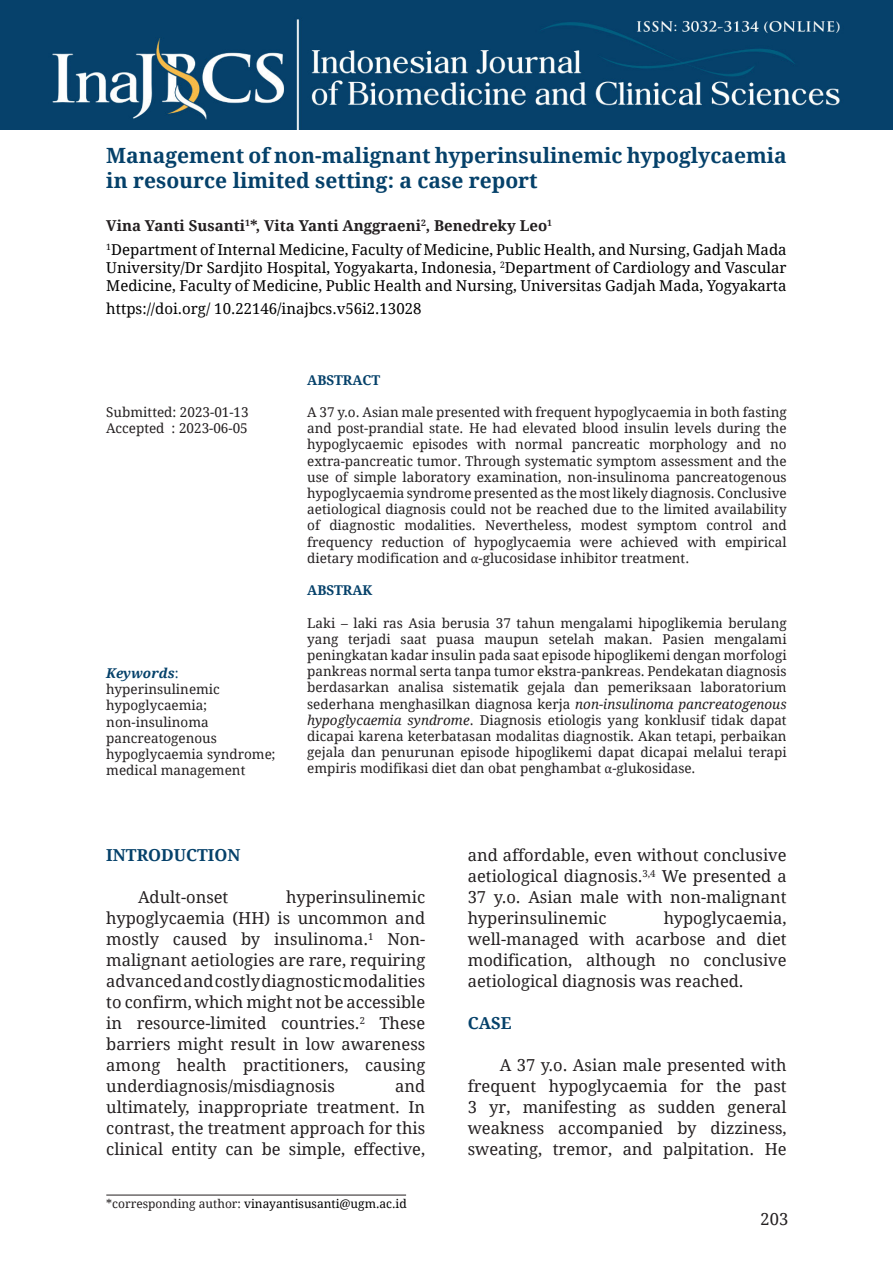
<style>
.page{position:relative;width:893px;height:1263px;background:#fff}
.page>*{position:absolute;margin:0;border:0;box-sizing:border-box;transform-origin:0 0}
.t1{font:700 21px/25.2px "Droid Serif";color:#05416a}
.t2{font:16.5px/21px "Droid Serif";color:#231f20;text-align:justify}
.t3{font:700 16.5px "Droid Serif";color:#05416a}
.t4{font:15px/18px "Droid Serif";color:#000;text-align:justify}
.t5{font:700 15px "Droid Serif";color:#231f20}
.t6{font:13.5px/16.2px "Droid Serif";color:#231f20}
.t7{font:700 13.5px "Droid Serif";color:#05416a}
.t8{font:italic 700 13.5px "Droid Serif";color:#05416a}
.t9{font:12px "Droid Serif";color:#000}
.s1{font-weight:400;font-style:normal}
.s2{font-family:"Cambria"}
.s3{font-style:italic}
.s4{color:#231f20}
</style>
<div class="page">
<hr style="left:106px;top:1195px;width:300px;height:1px;background:#231f20">
<img style="left:0;top:0;width:893px;height:129px">
<p class="t1" style="left:106px;top:143px;width:682px">Management of non-malignant hyperinsulinemic hypoglycaemia in resource limited setting: a case report</p>
<p class="t5" style="left:106px;top:217px;width:447px">Vina Yanti Susanti<sup>1</sup>*, Vita Yanti Anggraeni<sup>2</sup>, Benedreky Leo<sup>1</sup></p>
<p class="t4" style="left:106px;top:241px;width:682px"><sup>1</sup>Department of Internal Medicine, Faculty of Medicine, Public Health, and Nursing, Gadjah Mada University/Dr Sardjito Hospital, Yogyakarta, Indonesia, <sup>2</sup>Department of Cardiology and Vascular Medicine, Faculty of Medicine, Public Health and Nursing, Universitas Gadjah Mada, Yogyakarta</p>
<p class="t4" style="left:106px;top:300px;width:317px">https://doi.org/ 10.22146/inajbcs.v56i2.13028</p>
<p class="t6" style="left:106px;top:404px;width:144px">Submitted: 2023-01-13</p>
<p class="t6" style="left:106px;top:420px;width:143px">Accepted : 2023-06-05</p>
<p class="t8" style="left:106px;top:665px;width:74px">Keywords<span class="s1">:</span></p>
<p class="t6" style="left:106px;top:681px;width:115px">hyperinsulinemic hypoglycaemia;</p>
<p class="t6" style="left:106px;top:714px;width:170px">non-insulinoma pancreatogenous hypoglycaemia syndrome;</p>
<p class="t6" style="left:106px;top:762px;width:141px">medical management</p>
<p class="t7" style="left:307px;top:372px;width:74px">ABSTRACT</p>
<p class="t6" style="left:307px;top:404px;width:481px;text-align:justify">A 37 y.o. Asian male presented with frequent hypoglycaemia in both fasting and post-prandial state. He had elevated blood insulin levels during the hypoglycaemic episodes with normal pancreatic morphology and no extra-pancreatic tumor. Through systematic symptom assessment and the use of simple laboratory examination, non-insulinoma pancreatogenous hypoglycaemia syndrome presented as the most likely diagnosis. Conclusive aetiological diagnosis could not be reached due to the limited availability of diagnostic modalities. Nevertheless, modest symptom control and frequency reduction of hypoglycaemia were achieved with empirical dietary modification and <span class="s2">α</span>-glucosidase inhibitor treatment.</p>
<p class="t7" style="left:307px;top:583px;width:67px">ABSTRAK</p>
<p class="t6" style="left:307px;top:615px;width:481px;text-align:justify">Laki – laki ras Asia berusia 37 tahun mengalami hipoglikemia berulang yang terjadi saat puasa maupun setelah makan. Pasien mengalami peningkatan kadar insulin pada saat episode hipoglikemi dengan morfologi pankreas normal serta tanpa tumor ekstra-pankreas. Pendekatan diagnosis berdasarkan analisa sistematik gejala dan pemeriksaan laboratorium sederhana menghasilkan diagnosa kerja <span class="s3">non-insulinoma pancreatogenous hypoglycaemia syndrome</span>. Diagnosis etiologis yang konklusif tidak dapat dicapai karena keterbatasan modalitas diagnostik. Akan tetapi, perbaikan gejala dan penurunan episode hipoglikemi dapat dicapai melalui terapi empiris modifikasi diet dan obat penghambat <span class="s2">α</span>-glukosidase.</p>
<p class="t3" style="left:106px;top:846px;width:136px">INTRODUCTION</p>
<p class="t2" style="left:138px;top:887px;width:92px">Adult-onset</p>
<p class="t2" style="left:106px;top:887px;width:320px;text-indent:180px">hyperinsulinemic hypoglycaemia (HH) is uncommon and mostly caused by insulinoma.<sup>1</sup> Non&shy;malignant aetiologies are rare, requiring advanced and costly diagnostic modalities to confirm, which might not be accessible in resource-limited countries.<sup>2</sup> These barriers might result in low awareness among health practitioners, causing underdiagnosis/misdiagnosis</p>
<p class="t2" style="left:106px;top:1076px;width:320px;text-indent:289px">and ultimately, inappropriate treatment. In contrast, the treatment approach for this clinical entity can be simple, effective,</p>
<p class="t9" style="left:106px;top:1196px;width:302px"><span class="s4">*corresponding author:</span> vinayantisusanti@ugm.ac.id</p>
<p class="t2" style="left:468px;top:845px;width:320px">and affordable, even without conclusive aetiological diagnosis.<sup>3,4</sup> We presented a 37 y.o. Asian male with non-malignant hyperinsulinemic</p>
<p class="t2" style="left:468px;top:908px;width:320px;text-indent:196px">hypoglycaemia, well-managed with acarbose and diet modification, although no conclusive aetiological diagnosis was reached.</p>
<p class="t3" style="left:468px;top:1014px;width:45px">CASE</p>
<p class="t2" style="left:468px;top:1055px;width:320px;text-indent:32px">A 37 y.o. Asian male presented with frequent hypoglycaemia for the past 3 yr, manifesting as sudden general weakness accompanied by dizziness, sweating, tremor, and palpitation. He</p>
<p class="t2" style="left:761px;top:1208px;width:29px">203</p>
</div>
